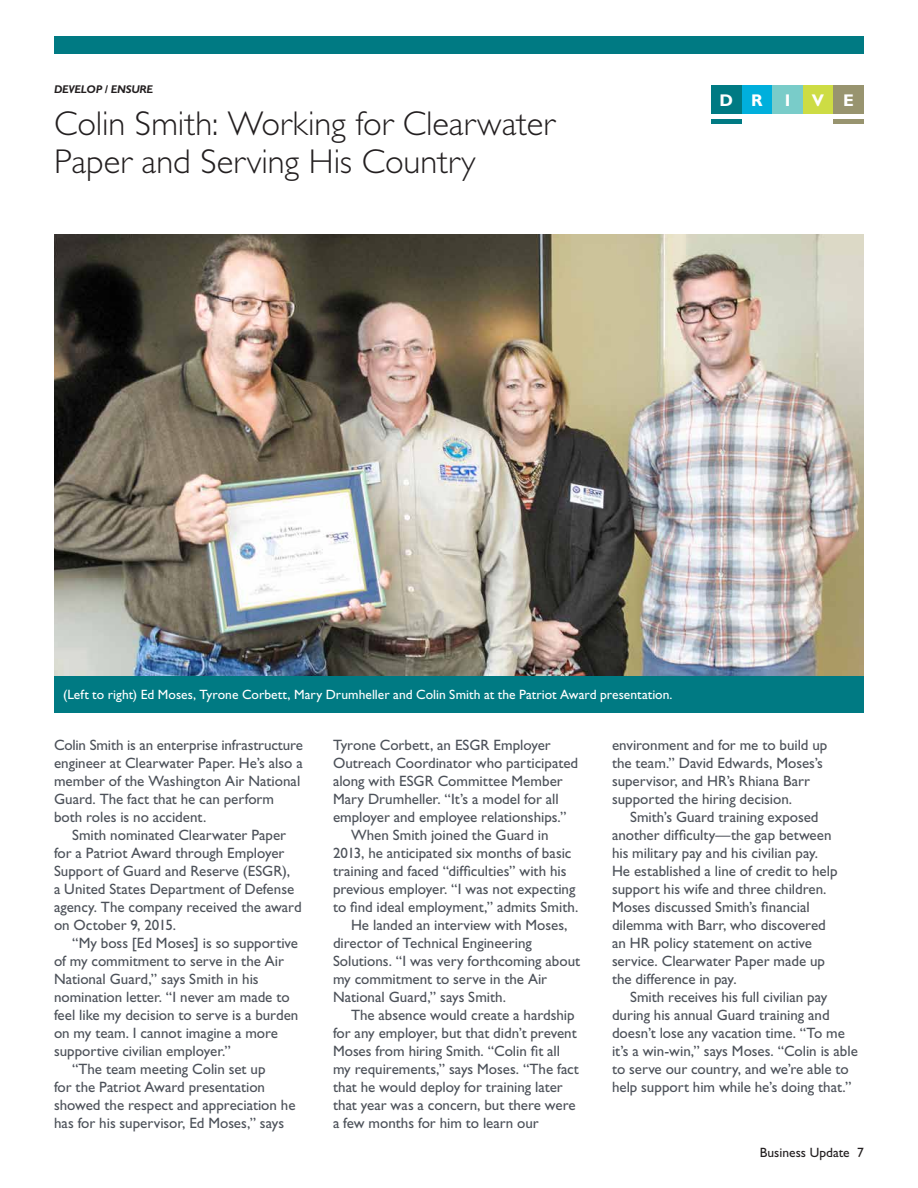
<style>
.page{position:relative;width:918px;height:1188px;background:#fff}
.page>*{position:absolute;margin:0;border:0;box-sizing:border-box;transform-origin:0 0}
.t1{font:300 34.5px/37.5px "Gill Sans Std";color:#231f20}
.t2{font:700 16.95px "Gill Sans Std";color:#fff}
.t3{font:15px/18px "Gill Sans Std";color:#4c5159}
.t4{font:13.5px "Gill Sans Std";color:#fff}
.t5{font:13.5px "Gill Sans Std";color:#231f20}
.t6{font:italic 700 11.25px "Gill Sans Std";letter-spacing:-.02em;color:#231f20}
</style>
<div class="page">
<div style="left:54px;top:36px;width:810px;height:18px;background:#007a83"></div>
<div style="left:742px;top:86px;width:30px;height:28px;background:#00afdc"></div>
<div style="left:711px;top:86px;width:31px;height:28px;background:#007a83"></div>
<div style="left:803px;top:86px;width:30px;height:28px;background:#cddc44"></div>
<div style="left:772px;top:86px;width:31px;height:28px;background:#79ccc9"></div>
<div style="left:833px;top:86px;width:31px;height:28px;background:#98946f"></div>
<div style="left:833px;top:119px;width:31px;height:5px;background:#98946f"></div>
<div style="left:711px;top:119px;width:31px;height:5px;background:#007a83"></div>
<img style="left:54px;top:234px;width:810px;height:443px">
<div style="left:54px;top:677px;width:810px;height:36px;background:#007a83"></div>
<p class="t6" style="left:54px;top:83px;width:101px">DEVELOP / ENSURE</p>
<h1 class="t1" style="left:54px;top:105px;width:502px">Colin Smith: Working for Clearwater<br>Paper and Serving His Country</h1>
<p class="t2" style="left:719px;top:90px;width:45px">D R</p>
<p class="t2" style="left:785px;top:90px;width:7px">I</p>
<p class="t2" style="left:812px;top:90px;width:44px">V E</p>
<p class="t4" style="left:63px;top:687px;width:611px">(Left to right) Ed Moses, Tyrone Corbett, Mary Drumheller and Colin Smith at the Patriot Award presentation.</p>
<p class="t3" style="left:54px;top:736px;width:250px">Colin Smith is an enterprise infrastructure engineer at Clearwater Paper. He’s also a member of the Washington Air National Guard. The fact that he can perform both roles is no accident.</p>
<p class="t3" style="left:54px;top:826px;width:249px;text-indent:18px">Smith nominated Clearwater Paper for a Patriot Award through Employer Support of Guard and Reserve (ESGR),<br>a United States Department of Defense agency. The company received the award on October 9, 2015.</p>
<p class="t3" style="left:72px;top:934px;width:228px">“My boss [Ed Moses] is so supportive</p>
<p class="t3" style="left:54px;top:952px;width:232px">of my commitment to serve in the Air</p>
<p class="t3" style="left:54px;top:970px;width:206px">National Guard,” says Smith in his</p>
<p class="t3" style="left:54px;top:988px;width:237px">nomination letter. “I never am made to</p>
<p class="t3" style="left:54px;top:1006px;width:246px">feel like my decision to serve is a burden</p>
<p class="t3" style="left:54px;top:1024px;width:226px">on my team. I cannot imagine a more</p>
<p class="t3" style="left:54px;top:1042px;width:179px">supportive civilian employer.”</p>
<p class="t3" style="left:72px;top:1060px;width:195px">“The team meeting Colin set up</p>
<p class="t3" style="left:54px;top:1078px;width:213px">for the Patriot Award presentation</p>
<p class="t3" style="left:54px;top:1096px;width:243px">showed the respect and appreciation he</p>
<p class="t3" style="left:54px;top:1114px;width:232px">has for his supervisor, Ed Moses,” says</p>
<p class="t3" style="left:333px;top:736px;width:219px">Tyrone Corbett, an ESGR Employer</p>
<p class="t3" style="left:333px;top:754px;width:247px">Outreach Coordinator who participated</p>
<p class="t3" style="left:333px;top:772px;width:231px">along with ESGR Committee Member</p>
<p class="t3" style="left:333px;top:790px;width:227px">Mary Drumheller. “It’s a model for all</p>
<p class="t3" style="left:333px;top:808px;width:235px">employer and employee relationships.”</p>
<p class="t3" style="left:351px;top:826px;width:199px">When Smith joined the Guard in</p>
<p class="t3" style="left:333px;top:844px;width:240px">2013, he anticipated six months of basic</p>
<p class="t3" style="left:333px;top:862px;width:235px">training and faced “difficulties” with his</p>
<p class="t3" style="left:333px;top:880px;width:244px">previous employer. “I was not expecting</p>
<p class="t3" style="left:333px;top:898px;width:247px">to find ideal employment,” admits Smith.</p>
<p class="t3" style="left:351px;top:916px;width:218px">He landed an interview with Moses,</p>
<p class="t3" style="left:333px;top:934px;width:200px">director of Technical Engineering</p>
<p class="t3" style="left:333px;top:952px;width:249px">Solutions. “I was very forthcoming about</p>
<p class="t3" style="left:333px;top:970px;width:216px">my commitment to serve in the Air</p>
<p class="t3" style="left:333px;top:988px;width:175px">National Guard,” says Smith.</p>
<p class="t3" style="left:351px;top:1006px;width:225px">The absence would create a hardship</p>
<p class="t3" style="left:333px;top:1024px;width:245px">for any employer, but that didn’t prevent</p>
<p class="t3" style="left:333px;top:1042px;width:229px">Moses from hiring Smith. “Colin fit all</p>
<p class="t3" style="left:333px;top:1060px;width:247px">my requirements,” says Moses. “The fact</p>
<p class="t3" style="left:333px;top:1078px;width:231px">that he would deploy for training later</p>
<p class="t3" style="left:333px;top:1096px;width:244px">that year was a concern, but there were</p>
<p class="t3" style="left:333px;top:1114px;width:207px">a few months for him to learn our</p>
<p class="t3" style="left:612px;top:736px;width:217px">environment and for me to build up the team.” David Edwards, Moses’s supervisor, and HR’s Rhiana Barr supported the hiring decision.</p>
<p class="t3" style="left:612px;top:808px;width:227px;text-indent:18px">Smith’s Guard training exposed another difficulty—the gap between his military pay and his civilian pay.<br>He established a line of credit to help support his wife and three children.<br>Moses discussed Smith’s financial dilemma with Barr, who discovered an HR policy statement on active service. Clearwater Paper made up the difference in pay.</p>
<p class="t3" style="left:612px;top:988px;width:247px;text-indent:18px">Smith receives his full civilian pay during his annual Guard training and doesn’t lose any vacation time. “To me it’s a win-win,” says Moses. “Colin is able to serve our country, and we’re able to help support him while he’s doing that.”</p>
<p class="t5" style="left:760px;top:1144px;width:106px">Business Update 7</p>
</div>
